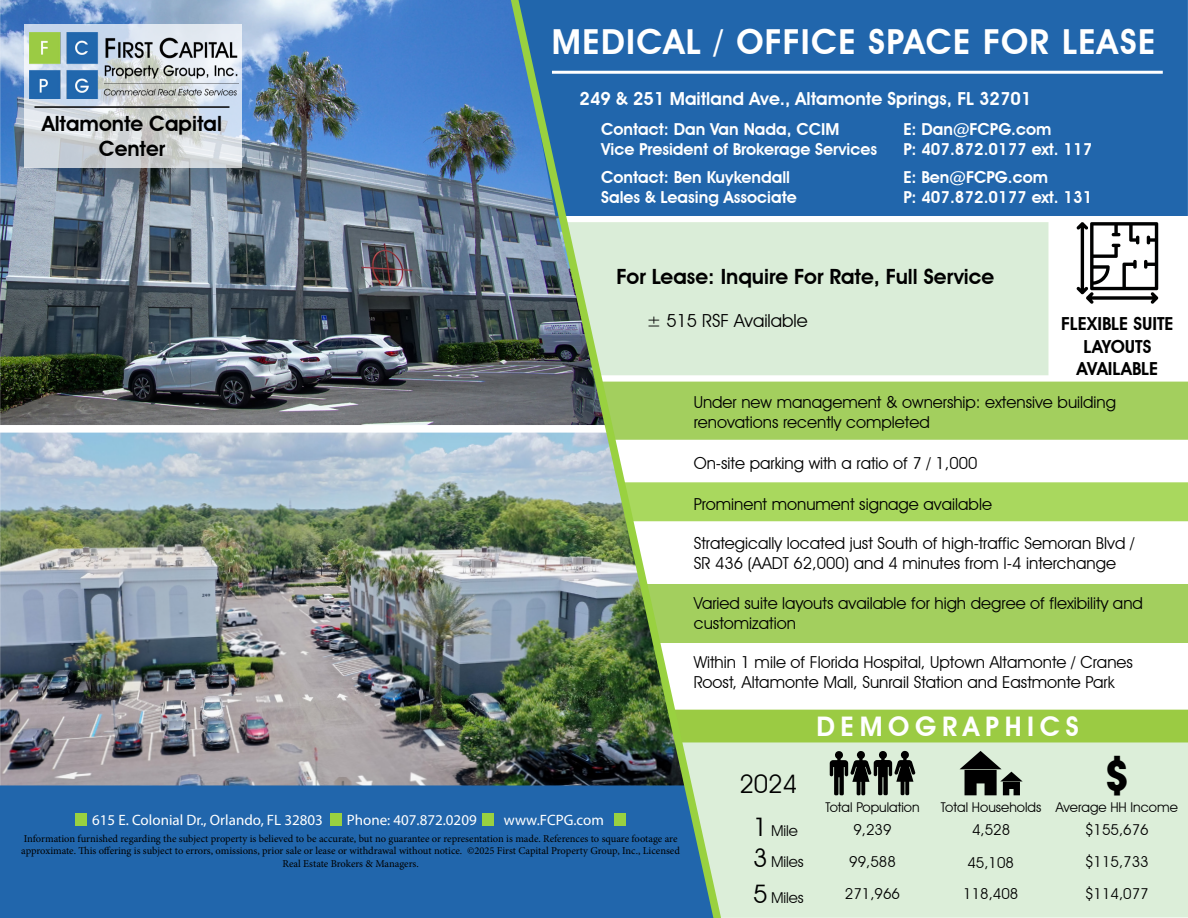
<style>
.page{position:relative;width:1188px;height:918px;background:#fff}
.page>*{position:absolute;margin:0;border:0;box-sizing:border-box;transform-origin:0 0}
.t1{font:700 44.55px "Avant Garde LT";color:#000;scale:.96 1}
.t2{font:600 34.5px "Avant Garde IT Cby BT";letter-spacing:.04em;color:#fff}
.t3{font:600 27px "Avant Garde IT Cby BT";letter-spacing:.21em;color:#fff}
.t4{font:25.5px "Avant Garde IT Cby BT";color:#000}
.t5{font:600 21px/25.2px "Avant Garde IT Cby BT";color:#000;text-align:center}
.t6{font:600 18px "Avant Garde IT Cby BT";color:#fff}
.t7{font:600 18px/22.5px "Avant Garde IT Cby BT";color:#000;text-align:center}
.t8{font:18px "Avant Garde IT Cby BT";color:#000}
.t9{font:16.5px/19.8px "Avant Garde IT Cby BT";color:#000}
.t10{font:600 16.5px/19.8px "Avant Garde IT Cby BT";color:#fff}
.t11{font:15px/31.8px "Avant Garde IT Cby BT";color:#000;text-align:center}
.t12{font:15px "Myriad Pro";color:#fff}
.t13{font:13.5px "Avant Garde IT Cby BT";color:#000}
.t14{font:10.5px/12.6px "Minion Pro";letter-spacing:-.005em;color:#000;text-align:center}
.s1{font-size:25.5px}
</style>
<div class="page">
<div style="left:726px;top:742px;width:462px;height:176px;background:#dceed9"></div>
<div style="left:630px;top:710px;width:558px;height:32px;background:#9bcb43"></div>
<svg style="left:960px;top:751px;width:63px;height:44px;background:#6c756a"></svg>
<svg style="left:830px;top:750px;width:86px;height:45px;background:#6b7369"></svg>
<div style="left:726px;top:222px;width:322px;height:153px;background:#daedd8"></div>
<div style="left:726px;top:382px;width:462px;height:58px;background:#a3cf5e"></div>
<div style="left:569px;top:585px;width:619px;height:58px;background:#a3cf5e"></div>
<div style="left:726px;top:482px;width:462px;height:39px;background:#a9d85e"></div>
<img style="left:0;top:0;width:504px;height:425px">
<div style="left:726px;top:0;width:462px;height:216px;background:#2166ac"></div>
<img style="left:0;top:433px;width:504px;height:352px">
<div style="left:0;top:785px;width:504px;height:133px;background:#2166ac"></div>
<hr style="left:552px;top:71px;width:611px;height:3px;background:#fff">
<img style="left:504px;top:0;width:222px;height:918px">
<svg style="left:24px;top:24px;width:217px;height:143px;background:#d2d8de"></svg>
<hr style="left:34px;top:106px;width:195px;height:2px;background:#000">
<img style="left:30px;top:33px;width:208px;height:66px">
<svg style="left:1076px;top:222px;width:82px;height:82px"></svg>
<div style="left:482px;top:814px;width:12px;height:12px;background:#99d140"></div>
<div style="left:614px;top:814px;width:12px;height:12px;background:#99d140"></div>
<div style="left:330px;top:814px;width:12px;height:12px;background:#99d140"></div>
<div style="left:75px;top:814px;width:12px;height:12px;background:#99d140"></div>
<h2 class="t2" style="left:552px;top:21px;width:605px">MEDICAL / OFFICE SPACE FOR LEASE</h2>
<p class="t5" style="left:42px;top:111px;width:181px">Altamonte Capital<br>Center</p>
<p class="t6" style="left:580px;top:88px;width:453px">249 &amp; 251 Maitland Ave., Altamonte Springs, FL 32701</p>
<p class="t10" style="left:601px;top:120px;width:278px">Contact: Dan Van Nada, CCIM<br>Vice President of Brokerage Services</p>
<p class="t10" style="left:903px;top:120px;width:190px">E: Dan@FCPG.com<br>P: 407.872.0177 ext. 117</p>
<p class="t10" style="left:601px;top:167px;width:197px">Contact: Ben Kuykendall<br>Sales &amp; Leasing Associate</p>
<p class="t10" style="left:903px;top:167px;width:190px">E: Ben@FCPG.com<br>P: 407.872.0177 ext. 131</p>
<p class="t5" style="left:616px;top:263px;width:379px">For Lease: Inquire For Rate, Full Service</p>
<p class="t8" style="left:646px;top:310px;width:163px">± 515 RSF Available</p>
<p class="t7" style="left:1061px;top:313px;width:114px">FLEXIBLE SUITE<br>LAYOUTS<br>AVAILABLE</p>
<p class="t9" style="left:694px;top:392px;width:424px">Under new management &amp; ownership: extensive building renovations recently completed</p>
<p class="t9" style="left:694px;top:453px;width:285px">On-site parking with a ratio of 7 / 1,000</p>
<p class="t9" style="left:694px;top:494px;width:300px">Prominent monument signage available</p>
<p class="t9" style="left:694px;top:534px;width:443px">Strategically located just South of high-traffic Semoran Blvd /<br>SR 436 (AADT 62,000) and 4 minutes from I-4 interchange</p>
<p class="t9" style="left:694px;top:593px;width:451px">Varied suite layouts available for high degree of flexibility and customization</p>
<p class="t9" style="left:694px;top:652px;width:441px">Within 1 mile of Florida Hospital, Uptown Altamonte / Cranes<br>Roost, Altamonte Mall, Sunrail Station and Eastmonte Park</p>
<h3 class="t3" style="left:816px;top:710px;width:264px">DEMOGRAPHICS</h3>
<p class="t12" style="left:92px;top:811px;width:232px">615 E. Colonial Dr., Orlando, FL 32803</p>
<p class="t12" style="left:347px;top:811px;width:131px">Phone: 407.872.0209</p>
<p class="t12" style="left:504px;top:811px;width:102px">www.FCPG.com</p>
<p class="t14" style="left:21px;top:832px;width:660px">Information furnished regarding the subject property is believed to be accurate, but no guarantee or representation is made. References to square footage are approximate. This offering is subject to errors, omissions, prior sale or lease or withdrawal without notice. ©2025 First Capital Property Group, Inc., Licensed<br>Real Estate Brokers &amp; Managers.</p>
<h3 class="t4" style="left:740px;top:769px;width:59px">2024</h3>
<p class="t11" style="left:753px;top:815px;width:52px;line-height:31px;text-align:left"><span class="s1">1</span> Mile<br><span class="s1">3</span> Miles</p>
<p class="t11" style="left:753px;top:881px;width:52px"><span class="s1">5</span> Miles</p>
<h1 class="t1" style="left:1104px;top:747px;width:29px">$</h1>
<p class="t13" style="left:825px;top:799px;width:96px">Total Population</p>
<p class="t13" style="left:941px;top:799px;width:238px">Total Households Average HH Income</p>
<p class="t11" style="left:845px;top:814px;width:57px">9,239<br>99,588<br>271,966</p>
<p class="t11" style="left:1085px;top:814px;width:65px;text-align:justify">$155,676 $115,733 $114,077</p>
<p class="t11" style="left:963px;top:814px;width:57px">4,528<br>45,108<br>118,408</p>
</div>
